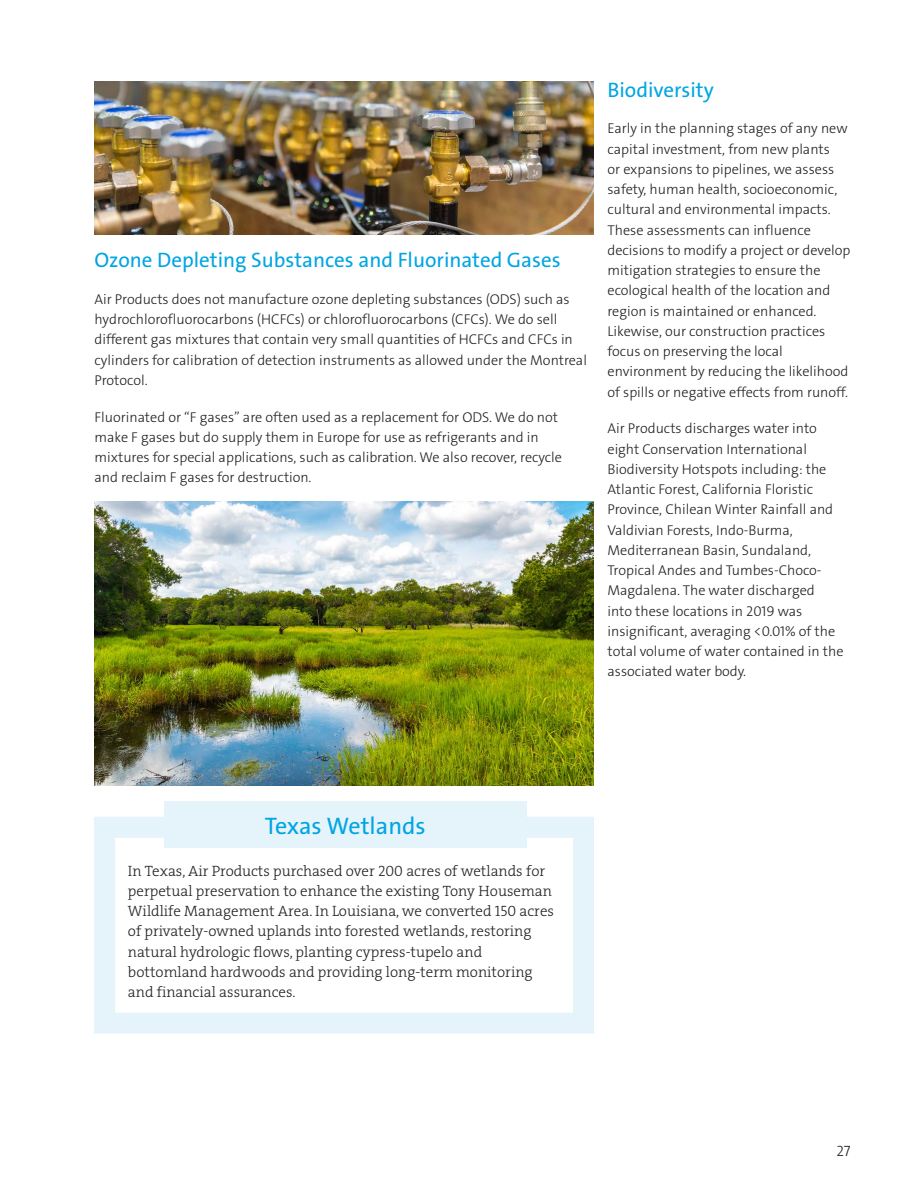
<style>
.page{position:relative;width:918px;height:1188px;background:#fff}
.page>*{position:absolute;margin:0;border:0;box-sizing:border-box;transform-origin:0 0}
.t1{font:24px "The Sans LF";color:#00a5e3}
.t2{font:21px "The Sans LF";color:#00a5e3}
.t3{font:15px/20.2px "The Serif LP3 Lig";color:#231f20}
.t4{font:300 15px "The Sans LF";color:#231f20}
.t5{font:300 14.25px/20.2px "The Sans LF";color:#231f20}
</style>
<div class="page">
<img style="left:94px;top:81px;width:500px;height:154px">
<div style="left:94px;top:817px;width:500px;height:217px;border:21px solid #e5f3fb"></div>
<div style="left:164px;top:802px;width:363px;height:46px;background:#e5f3fb"></div>
<img style="left:94px;top:501px;width:500px;height:284px">
<h2 class="t2" style="left:94px;top:247px;width:468px">Ozone Depleting Substances and Fluorinated Gases</h2>
<p class="t5" style="left:94px;top:289px;width:494px">Air Products does not manufacture ozone depleting substances (ODS) such as hydrochlorofluorocarbons (HCFCs) or chlorofluorocarbons (CFCs). We do sell different gas mixtures that contain very small quantities of HCFCs and CFCs in cylinders for calibration of detection instruments as allowed under the Montreal Protocol.</p>
<p class="t5" style="left:94px;top:407px;width:469px">Fluorinated or “F gases” are often used as a replacement for ODS. We do not make F gases but do supply them in Europe for use as refrigerants and in mixtures for special applications, such as calibration. We also recover, recycle and reclaim F gases for destruction.</p>
<h2 class="t2" style="left:608px;top:76px;width:108px">Biodiversity</h2>
<p class="t5" style="left:608px;top:118px;width:245px">Early in the planning stages of any new capital investment, from new plants<br>or expansions to pipelines, we assess safety, human health, socioeconomic, cultural and environmental impacts.<br>These assessments can influence decisions to modify a project or develop mitigation strategies to ensure the ecological health of the location and region is maintained or enhanced.<br>Likewise, our construction practices focus on preserving the local environment by reducing the likelihood of spills or negative effects from runoff.</p>
<p class="t5" style="left:608px;top:418px;width:238px">Air Products discharges water into eight Conservation International Biodiversity Hotspots including: the Atlantic Forest, California Floristic Province, Chilean Winter Rainfall and Valdivian Forests, Indo-Burma, Mediterranean Basin, Sundaland, Tropical Andes and Tumbes-Choco-Magdalena. The water discharged<br>into these locations in 2019 was insignificant, averaging &lt;0.01% of the total volume of water contained in the associated water body.</p>
<h1 class="t1" style="left:265px;top:810px;width:162px">Texas Wetlands</h1>
<p class="t3" style="left:128px;top:861px;width:428px">In Texas, Air Products purchased over 200 acres of wetlands for perpetual preservation to enhance the existing Tony Houseman Wildlife Management Area. In Louisiana, we converted 150 acres of privately-owned uplands into forested wetlands, restoring natural hydrologic flows, planting cypress-tupelo and bottomland hardwoods and providing long-term monitoring and financial assurances.</p>
<p class="t4" style="left:836px;top:1141px;width:16px">27</p>
</div>
